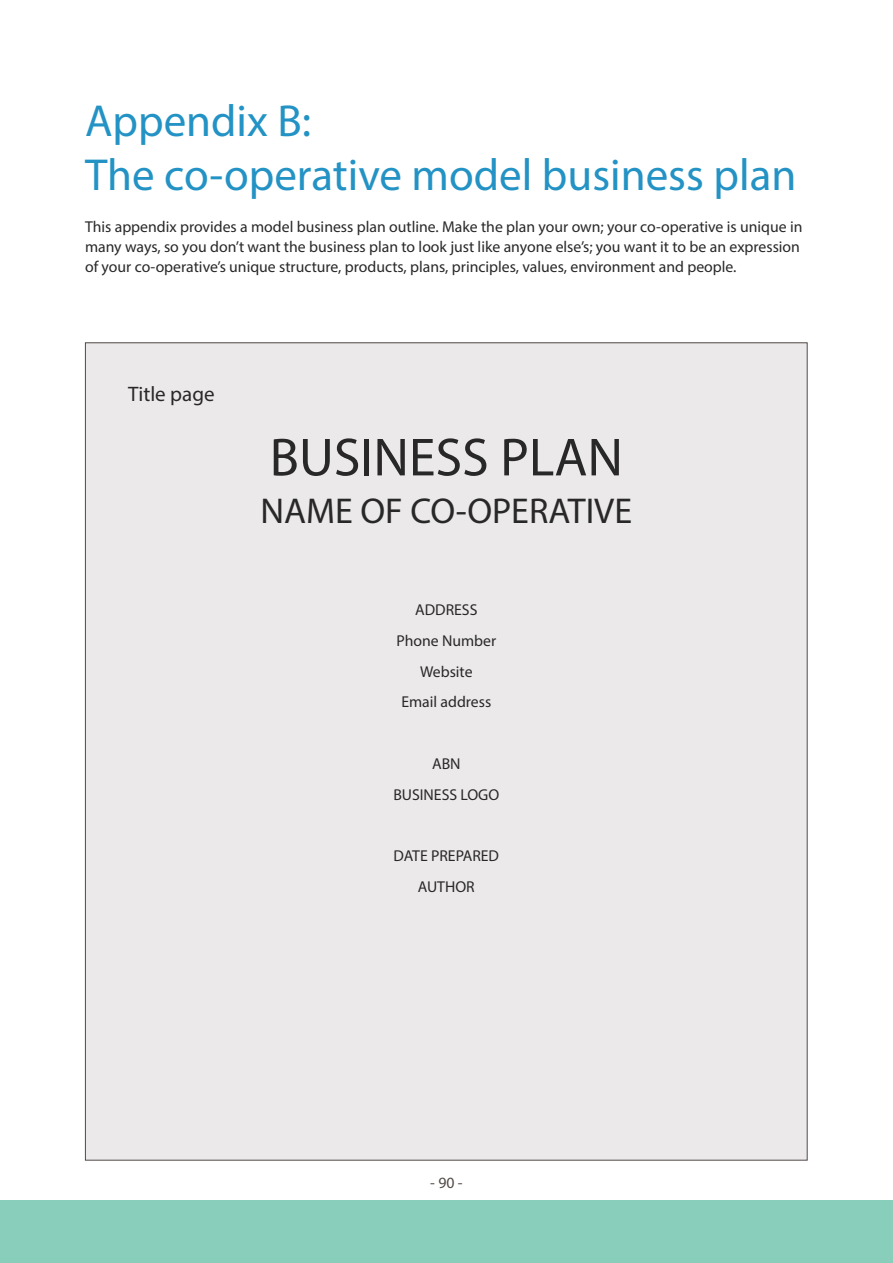
<style>
.page{position:relative;width:893px;height:1263px;background:#fff}
.page>*{position:absolute;margin:0;border:0;box-sizing:border-box;transform-origin:0 0}
.t1{font:54px "Myriad Pro";color:#292829}
.t2{font:45px/54px "Myriad Pro";color:#2392c4}
.t3{font:36px "Myriad Pro";color:#292829}
.t4{font:21px "Myriad Pro";color:#292829}
.t5{font:15.75px/30.8px "Myriad Pro";color:#292829;text-align:center}
.t6{font:15.75px "Myriad Pro";color:#524b48}
</style>
<div class="page">
<div style="left:0;top:1200px;width:893px;height:63px;background:#88cebb"></div>
<div style="left:85px;top:343px;width:722px;height:817px;background:#ebe9e9"></div>
<h2 class="t2" style="left:85px;top:93px;width:713px">Appendix B:<br>The co-operative model business plan</h2>
<p class="t5" style="left:85px;top:216px;width:719px;line-height:20.2px;text-align:left">This appendix provides a model business plan outline. Make the plan your own; your co-operative is unique in many ways, so you don’t want the business plan to look just like anyone else’s; you want it to be an expression of your co-operative’s unique structure, products, plans, principles, values, environment and people.</p>
<h3 class="t4" style="left:128px;top:381px;width:88px">Title page</h3>
<h1 class="t1" style="left:270px;top:424px;width:355px">BUSINESS PLAN</h1>
<h3 class="t3" style="left:260px;top:489px;width:373px">NAME OF CO-OPERATIVE</h3>
<p class="t5" style="left:396px;top:594px;width:101px">ADDRESS<br>Phone Number<br>Website<br>Email address</p>
<p class="t5" style="left:393px;top:748px;width:107px">ABN<br>BUSINESS LOGO</p>
<p class="t5" style="left:393px;top:840px;width:107px">DATE PREPARED<br>AUTHOR</p>
<p class="t6" style="left:430px;top:1173px;width:34px">- 90 -</p>
</div>
